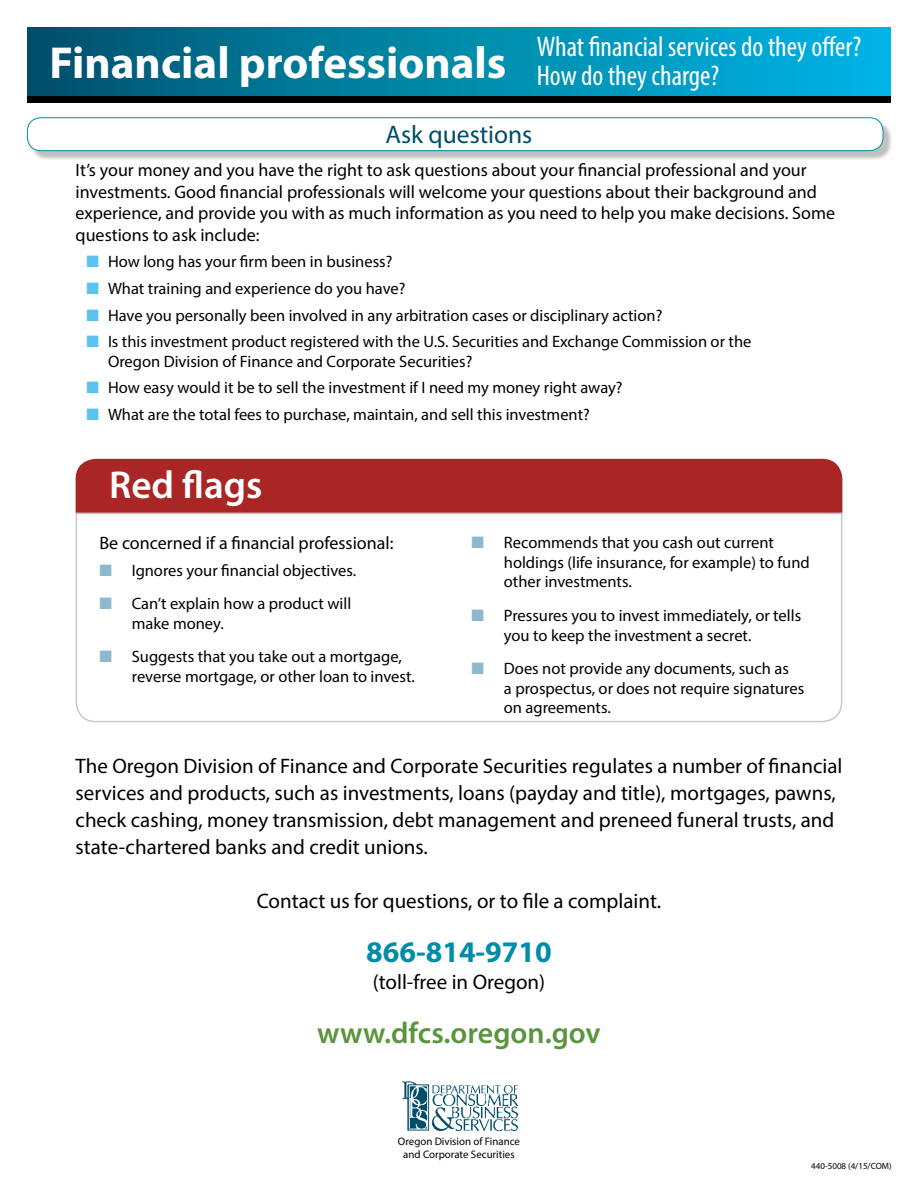
<style>
.page{position:relative;width:918px;height:1188px;background:#fff}
.page>*{position:absolute;margin:0;border:0;box-sizing:border-box;transform-origin:0 0}
.t1{font:700 45px "Myriad Pro";color:#fff}
.t2{font:600 39px "Myriad Pro";color:#fff}
.t3{font:600 30px "Myriad Pro";color:#5a943c}
.t4{font:700 30px "Myriad Pro";color:#008caa}
.t5{font:condensed 28.5px/28.5px "Myriad Pro";color:#fff}
.t6{font:25.5px "Myriad Pro";color:#004d69}
.t7{font:21px/27px "Myriad Pro";color:#000}
.t8{font:18px/21.6px "Myriad Pro";color:#000}
.t9{font:16.5px/19.8px "Myriad Pro";color:#000}
.t10{font:10.8px/13px "Myriad Pro";color:#000;text-align:center}
.t11{font:9px "Myriad Pro";color:#000}
.s1{color:#5bc3ef}
.s2{color:#8eb9cc}
</style>
<div class="page">
<div style="left:27px;top:27px;width:864px;height:70px;background:linear-gradient(to right,#00566e,#00b8e6)"></div>
<div style="left:27px;top:97px;width:864px;height:6px;background:#000"></div>
<div style="left:76px;top:459px;width:766px;height:53px;background:#a92625"></div>
<svg style="left:75px;top:512px;width:768px;height:211px"></svg>
<img style="left:402px;top:1081px;width:116px;height:51px">
<div style="left:30px;top:120px;width:863px;height:41px;background:#000;opacity:.25"></div>
<div style="left:27px;top:118px;width:856px;height:33px;background:#fff;border-radius:14px"></div>
<div style="left:27px;top:117px;width:856px;height:34px;border:1px solid #008caa;border-radius:14px"></div>
<h1 class="t1" style="left:49px;top:34px;width:459px">Financial professionals</h1>
<h3 class="t5" style="left:537px;top:32px;width:326px">What financial services do they offer?<br>How do they charge?</h3>
<h3 class="t6" style="left:386px;top:118px;width:148px">Ask questions</h3>
<p class="t8" style="left:76px;top:159px;width:761px">It’s your money and you have the right to ask questions about your financial professional and your investments. Good financial professionals will welcome your questions about their background and experience, and provide you with as much information as you need to help you make decisions. Some questions to ask include:</p>
<p class="t9" style="left:86px;top:252px;width:308px"><span class="s1">■</span> How long has your firm been in business?</p>
<p class="t9" style="left:86px;top:278px;width:321px"><span class="s1">■</span> What training and experience do you have?</p>
<p class="t9" style="left:86px;top:305px;width:577px"><span class="s1">■</span> Have you personally been involved in any arbitration cases or disciplinary action?</p>
<p class="t9" style="left:108px;top:331px;width:645px;text-indent:-22px"><span class="s1">■</span> Is this investment product registered with the U.S. Securities and Exchange Commission or the<br>Oregon Division of Finance and Corporate Securities?</p>
<p class="t9" style="left:86px;top:378px;width:538px"><span class="s1">■</span> How easy would it be to sell the investment if I need my money right away?</p>
<p class="t9" style="left:86px;top:404px;width:505px"><span class="s1">■</span> What are the total fees to purchase, maintain, and sell this investment?</p>
<h2 class="t2" style="left:109px;top:460px;width:155px">Red flags</h2>
<p class="t8" style="left:99px;top:532px;width:296px">Be concerned if a financial professional:</p>
<p class="t9" style="left:99px;top:560px;width:258px"><span class="s2">■</span> Ignores your financial objectives.</p>
<p class="t9" style="left:132px;top:593px;width:221px;text-indent:-32px"><span class="s2">■</span> Can’t explain how a product will make money.</p>
<p class="t9" style="left:132px;top:646px;width:285px;text-indent:-32px"><span class="s2">■</span> Suggests that you take out a mortgage, reverse mortgage, or other loan to invest.</p>
<p class="t9" style="left:504px;top:532px;width:307px;text-indent:-32px"><span class="s2">■</span> Recommends that you cash out current holdings (life insurance, for example) to fund other investments.</p>
<p class="t9" style="left:504px;top:605px;width:299px;text-indent:-32px"><span class="s2">■</span> Pressures you to invest immediately, or tells you to keep the investment a secret.</p>
<p class="t9" style="left:504px;top:658px;width:302px;text-indent:-32px"><span class="s2">■</span> Does not provide any documents, such as<br>a prospectus, or does not require signatures on agreements.</p>
<p class="t7" style="left:76px;top:752px;width:768px">The Oregon Division of Finance and Corporate Securities regulates a number of financial services and products, such as investments, loans (payday and title), mortgages, pawns, check cashing, money transmission, debt management and preneed funeral trusts, and state-chartered banks and credit unions.</p>
<p class="t7" style="left:257px;top:887px;width:406px">Contact us for questions, or to file a complaint.</p>
<h3 class="t4" style="left:366px;top:932px;width:187px">866-814-9710</h3>
<p class="t7" style="left:373px;top:968px;width:174px">(toll-free in Oregon)</p>
<h3 class="t3" style="left:317px;top:1014px;width:285px">www.dfcs.oregon.gov</h3>
<p class="t10" style="left:398px;top:1135px;width:124px">Oregon Division of Finance and Corporate Securities</p>
<p class="t11" style="left:811px;top:1161px;width:82px">440-5008 (4/15/COM)</p>
</div>
